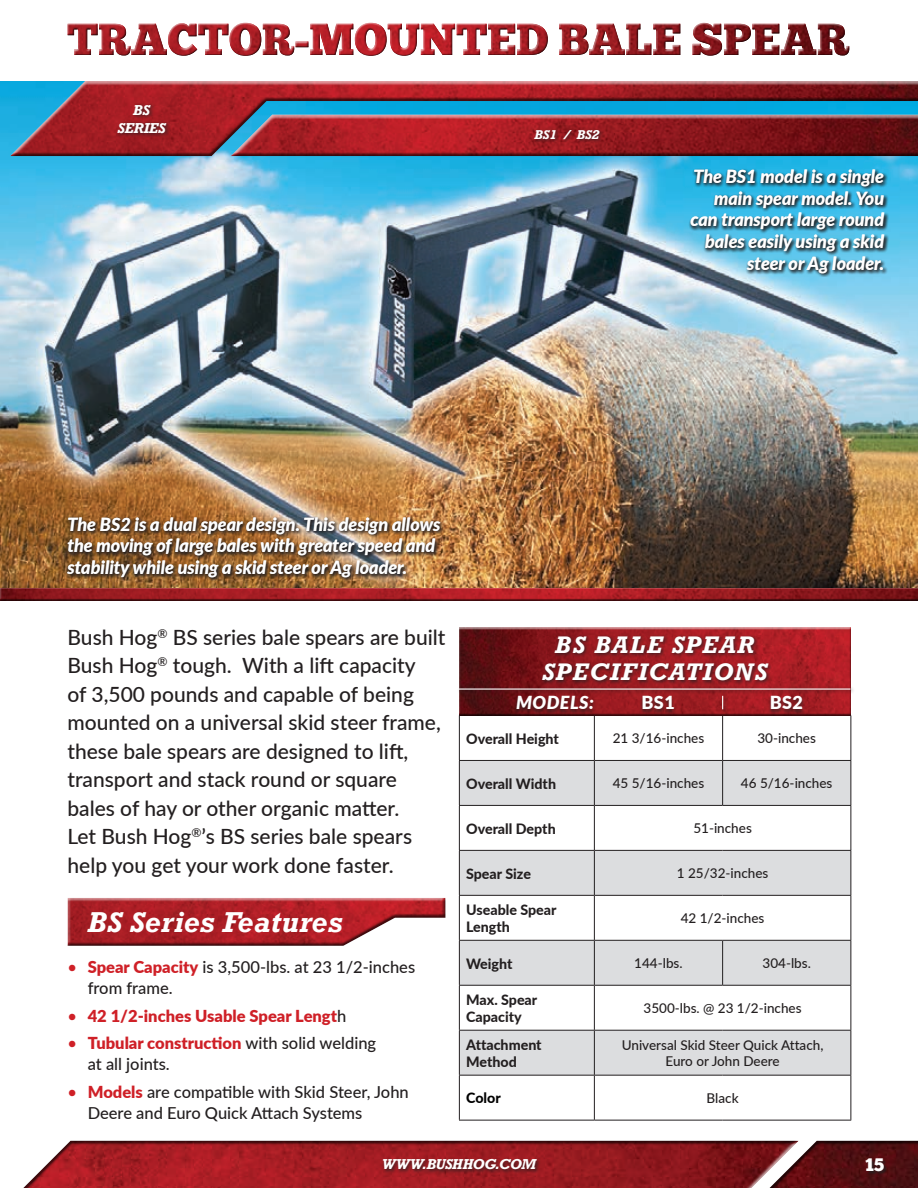
<style>
.page{position:relative;width:918px;height:1188px;background:#fff}
.page>*{position:absolute;margin:0;border:0;box-sizing:border-box;transform-origin:0 0}
.t1{font:italic 700 27px "Rockwell";letter-spacing:.01em;color:#fff}
.t2{font:italic 700 22.5px/27px "Rockwell";letter-spacing:.065em;color:#fff;text-align:center}
.t3{font:500 21px/28.5px "Lato";color:#231f20}
.t4{font:italic 800 18px/21.6px "Lato";color:#fff;text-align:right}
.t5{font:italic 900 18px "Lato";letter-spacing:.025em;color:#fff}
.t6{font:900 18px "Lato";letter-spacing:.025em;color:#fff}
.t7{font:18px "Chunk Five";color:#fff}
.t8{font:500 16.5px/21px "Lato";color:#231f20}
.t9{font:900 16.5px "Lato";color:#cf2027}
.t10{font:800 14.25px/17.1px "Lato";color:#231f20}
.t11{font:800 14.25px "Lato";color:#000}
.t12{font:500 13.5px/16.2px "Lato";color:#231f20;text-align:center}
.t13{font:italic 700 13.5px/18px "Rockwell";letter-spacing:-.01em;color:#fff;text-align:center}
.t14{font:italic 700 12px "Rockwell";color:#fff}
.s1{color:#cf2027}
.s2{font-weight:900;color:#cf2027}
.s3{font-weight:500}
.s4{font-weight:500;color:#231f20}
</style>
<div class="page">
<div style="left:0;top:586px;width:918px;height:15px;background:#231f20;opacity:.75"></div>
<div style="left:459px;top:627px;width:394px;height:90px;background:#231f20;opacity:.75"></div>
<div style="left:513px;top:695px;width:293px;height:20px;background:#231f20;opacity:.75"></div>
<div style="left:540px;top:634px;width:234px;height:51px;background:#231f20;opacity:.75"></div>
<svg style="left:460px;top:761px;width:390px;height:314px;fill:#dcdddf"></svg>
<hr style="left:459px;top:716px;width:1px;height:44px;background:#231f20">
<hr style="left:459px;top:760px;width:135px;height:1px;background:#231f20">
<hr style="left:459px;top:761px;width:1px;height:44px;background:#231f20">
<hr style="left:459px;top:805px;width:135px;height:1px;background:#231f20">
<hr style="left:459px;top:806px;width:1px;height:44px;background:#231f20">
<hr style="left:459px;top:850px;width:135px;height:1px;background:#231f20">
<hr style="left:459px;top:851px;width:1px;height:44px;background:#231f20">
<hr style="left:459px;top:895px;width:135px;height:1px;background:#231f20">
<hr style="left:459px;top:896px;width:1px;height:44px;background:#231f20">
<hr style="left:459px;top:940px;width:135px;height:1px;background:#231f20">
<hr style="left:459px;top:941px;width:1px;height:44px;background:#231f20">
<hr style="left:459px;top:985px;width:135px;height:1px;background:#231f20">
<hr style="left:459px;top:986px;width:1px;height:44px;background:#231f20">
<hr style="left:459px;top:1030px;width:135px;height:1px;background:#231f20">
<hr style="left:459px;top:1031px;width:1px;height:44px;background:#231f20">
<hr style="left:459px;top:1075px;width:135px;height:1px;background:#231f20">
<hr style="left:459px;top:1076px;width:1px;height:44px;background:#231f20">
<hr style="left:459px;top:1120px;width:135px;height:1px;background:#231f20">
<hr style="left:594px;top:716px;width:1px;height:44px;background:#231f20">
<hr style="left:722px;top:716px;width:1px;height:44px;background:#231f20">
<hr style="left:850px;top:716px;width:1px;height:44px;background:#231f20">
<hr style="left:594px;top:760px;width:129px;height:1px;background:#231f20">
<hr style="left:594px;top:761px;width:1px;height:44px;background:#231f20">
<hr style="left:723px;top:760px;width:128px;height:1px;background:#231f20">
<hr style="left:722px;top:761px;width:1px;height:44px;background:#231f20">
<hr style="left:850px;top:761px;width:1px;height:44px;background:#231f20">
<hr style="left:594px;top:805px;width:129px;height:1px;background:#231f20">
<hr style="left:594px;top:806px;width:1px;height:44px;background:#231f20">
<hr style="left:723px;top:805px;width:128px;height:1px;background:#231f20">
<hr style="left:850px;top:806px;width:1px;height:44px;background:#231f20">
<hr style="left:594px;top:850px;width:129px;height:1px;background:#231f20">
<hr style="left:594px;top:851px;width:1px;height:44px;background:#231f20">
<hr style="left:723px;top:850px;width:128px;height:1px;background:#231f20">
<hr style="left:850px;top:851px;width:1px;height:44px;background:#231f20">
<hr style="left:594px;top:895px;width:129px;height:1px;background:#231f20">
<hr style="left:594px;top:896px;width:1px;height:44px;background:#231f20">
<hr style="left:723px;top:895px;width:128px;height:1px;background:#231f20">
<hr style="left:850px;top:896px;width:1px;height:44px;background:#231f20">
<hr style="left:594px;top:940px;width:129px;height:1px;background:#231f20">
<hr style="left:594px;top:941px;width:1px;height:44px;background:#231f20">
<hr style="left:723px;top:940px;width:128px;height:1px;background:#231f20">
<hr style="left:722px;top:941px;width:1px;height:44px;background:#231f20">
<hr style="left:850px;top:941px;width:1px;height:44px;background:#231f20">
<hr style="left:594px;top:985px;width:129px;height:1px;background:#231f20">
<hr style="left:594px;top:986px;width:1px;height:44px;background:#231f20">
<hr style="left:723px;top:985px;width:128px;height:1px;background:#231f20">
<hr style="left:850px;top:986px;width:1px;height:44px;background:#231f20">
<hr style="left:594px;top:1030px;width:129px;height:1px;background:#231f20">
<hr style="left:594px;top:1031px;width:1px;height:44px;background:#231f20">
<hr style="left:723px;top:1030px;width:128px;height:1px;background:#231f20">
<hr style="left:850px;top:1031px;width:1px;height:44px;background:#231f20">
<hr style="left:594px;top:1075px;width:129px;height:1px;background:#231f20">
<hr style="left:594px;top:1076px;width:1px;height:44px;background:#231f20">
<hr style="left:723px;top:1075px;width:128px;height:1px;background:#231f20">
<hr style="left:850px;top:1076px;width:1px;height:44px;background:#231f20">
<hr style="left:594px;top:1120px;width:129px;height:1px;background:#231f20">
<hr style="left:723px;top:1120px;width:128px;height:1px;background:#231f20">
<div style="left:457px;top:687px;width:399px;height:8px;background:#231f20;opacity:.75"></div>
<hr style="left:459px;top:688px;width:391px;height:2px;background:#fff">
<div style="left:720px;top:694px;width:8px;height:20px;background:#231f20;opacity:.75"></div>
<svg style="left:722px;top:696px;width:1px;height:13px"></svg>
<img style="left:0;top:81px;width:918px;height:506px">
<div style="left:689px;top:168px;width:200px;height:109px;background:#231f20;opacity:.95"></div>
<div style="left:66px;top:516px;width:379px;height:65px;background:#231f20;opacity:.95"></div>
<div style="left:67px;top:897px;width:381px;height:50px;background:#231f20;opacity:.75"></div>
<div style="left:0;top:1140px;width:918px;height:48px;background:#231f20;opacity:.75"></div>
<div style="left:866px;top:1159px;width:22px;height:16px;background:#231f20;opacity:.75"></div>
<div style="left:381px;top:1158px;width:161px;height:16px;background:#231f20;opacity:.75"></div>
<div style="left:10px;top:80px;width:908px;height:78px;background:#231f20;opacity:.75"></div>
<div style="left:533px;top:128px;width:72px;height:15px;background:#231f20;opacity:.75"></div>
<div style="left:116px;top:103px;width:55px;height:34px;background:#231f20;opacity:.75"></div>
<div style="left:67px;top:22px;width:783px;height:35px;background:#231f20;opacity:.75"></div>
<p class="t13" style="left:118px;top:101px;width:50px">BS<br>SERIES</p>
<p class="t14" style="left:534px;top:127px;width:67px">BS1 / BS2</p>
<p class="t4" style="left:690px;top:165px;width:195px">The BS1 model is a single main spear model. You can transport large round bales easily using a skid steer or Ag loader.</p>
<p class="t4" style="left:68px;top:512px;width:374px;text-align:left">The BS2 is a dual spear design. This design allows the moving of large bales with greater speed and stability while using a skid steer or Ag loader.</p>
<p class="t3" style="left:67px;top:622px;width:379px">Bush Hog<sup>®</sup> BS series bale spears are built Bush Hog<sup>®</sup> tough. With a lift capacity<br>of 3,500 pounds and capable of being mounted on a universal skid steer frame, these bale spears are designed to lift, transport and stack round or square bales of hay or other organic matter.<br>Let Bush Hog<sup>®</sup>’s BS series bale spears help you get your work done faster.</p>
<p class="t2" style="left:542px;top:631px;width:227px">BS BALE SPEAR<br>SPECIFICATIONS</p>
<p class="t5" style="left:516px;top:689px;width:79px">MODELS:</p>
<p class="t6" style="left:641px;top:689px;width:35px">BS1</p>
<p class="t6" style="left:770px;top:689px;width:35px">BS2</p>
<p class="t10" style="left:466px;top:729px;width:94px">Overall Height</p>
<p class="t12" style="left:613px;top:730px;width:93px">21 3/16-inches</p>
<p class="t12" style="left:757px;top:730px;width:60px">30-inches</p>
<p class="t10" style="left:466px;top:774px;width:91px">Overall Width</p>
<p class="t12" style="left:613px;top:775px;width:93px">45 5/16-inches</p>
<p class="t12" style="left:741px;top:775px;width:93px">46 5/16-inches</p>
<p class="t10" style="left:466px;top:819px;width:91px">Overall Depth</p>
<p class="t12" style="left:693px;top:820px;width:60px">51-inches</p>
<p class="t10" style="left:466px;top:864px;width:66px">Spear Size</p>
<p class="t12" style="left:677px;top:865px;width:93px">1 25/32-inches</p>
<p class="t10" style="left:466px;top:901px;width:92px">Useable Spear<br>Length</p>
<p class="t12" style="left:681px;top:910px;width:85px">42 1/2-inches</p>
<p class="t10" style="left:466px;top:954px;width:48px">Weight</p>
<p class="t12" style="left:634px;top:955px;width:50px">144-lbs.</p>
<p class="t12" style="left:763px;top:955px;width:50px">304-lbs.</p>
<p class="t10" style="left:466px;top:991px;width:73px">Max. Spear<br>Capacity</p>
<p class="t12" style="left:644px;top:1000px;width:160px">3500-lbs. @ 23 1/2-inches</p>
<p class="t10" style="left:466px;top:1036px;width:77px">Attachment<br>Method</p>
<p class="t12" style="left:622px;top:1036px;width:203px">Universal Skid Steer Quick Attach,<br>Euro or John Deere</p>
<p class="t11" style="left:466px;top:1088px;width:36px">Color</p>
<p class="t12" style="left:707px;top:1089px;width:33px">Black</p>
<p class="t1" style="left:88px;top:904px;width:256px">BS Series Features</p>
<p class="t8" style="left:88px;top:956px;width:329px;text-indent:-20px"><span class="s1">•</span> <span class="s2">Spear Capacity</span> is 3,500-lbs. at 23 1/2-inches from frame.</p>
<p class="t9" style="left:67px;top:1003px;width:280px"><span class="s3">•</span> 42 1/2-inches Usable Spear Lengt<span class="s4">h</span></p>
<p class="t8" style="left:88px;top:1032px;width:290px;text-indent:-20px"><span class="s1">•</span> <span class="s2">Tubular construction</span> with solid welding at all joints.</p>
<p class="t8" style="left:88px;top:1081px;width:323px;text-indent:-20px"><span class="s1">•</span> <span class="s2">Models</span> are compatible with Skid Steer, John<br>Deere and Euro Quick Attach Systems</p>
<p class="t13" style="left:382px;top:1155px;width:156px">WWW.BUSHHOG.COM</p>
<p class="t7" style="left:865px;top:1156px;width:21px">15</p>
</div>
